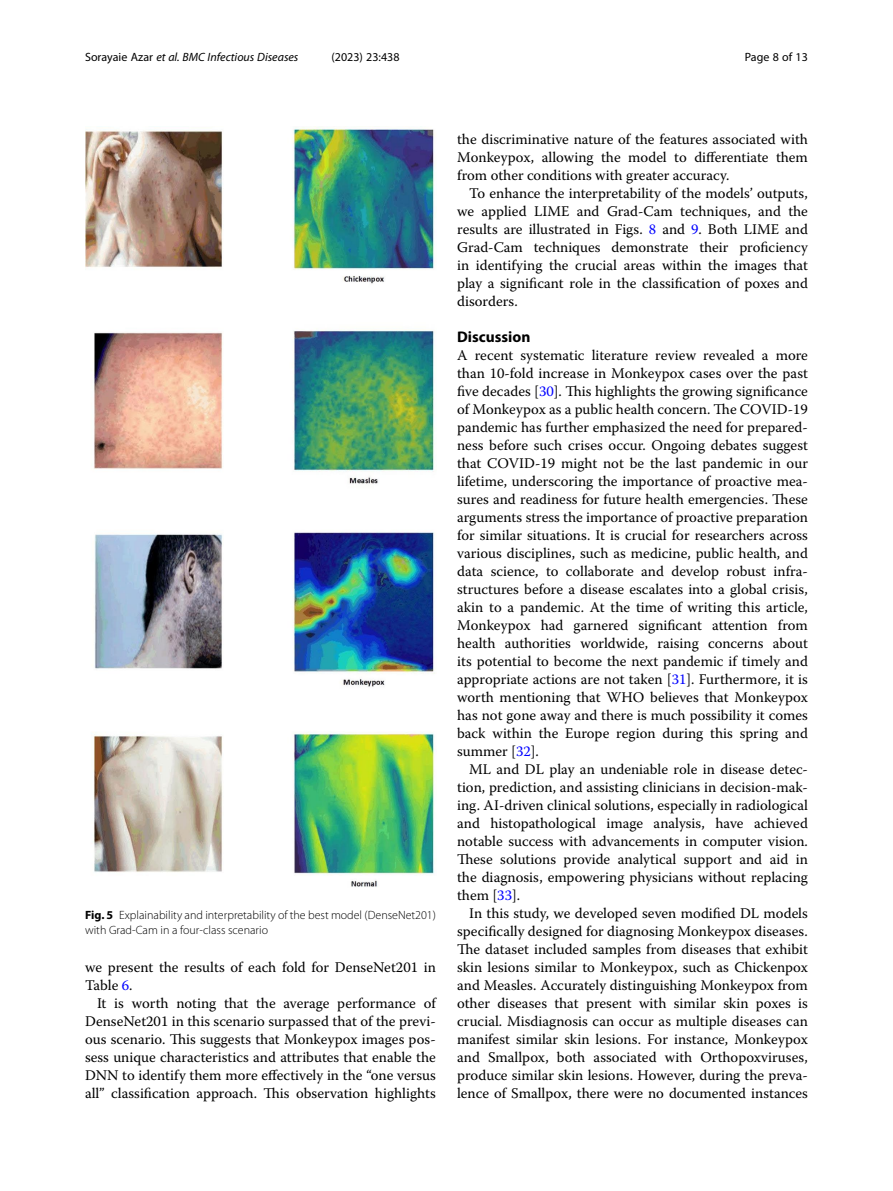
<style>
.page{position:relative;width:893px;height:1191px;background:#fff}
.page>*{position:absolute;margin:0;border:0;box-sizing:border-box;transform-origin:0 0}
.Head_1{font:700 15.45px "Myriad Pro";color:#000}
.Body_Text_Indent{font:14.7px/18px "Warnock Pro";color:#000;text-align:justify}
.Body_Text{font:14.7px/18px "Warnock Pro";color:#000}
.Figure_Caption{font:300 12px/15px "Myriad Pro";color:#000}
.t1{font:italic 12px "Myriad Pro";color:#000}
.t2{font:12px "Myriad Pro";color:#000}
.s1{font-style:normal}
.s2{font-weight:700}
.s3{color:#00f}
</style>
<div class="page">
<img style="left:85px;top:126px;width:351px;height:761px">
<p class="t1" style="left:85px;top:50px;width:215px"><span class="s1">Sorayaie Azar</span> et al. BMC Infectious Diseases</p>
<p class="t2" style="left:331px;top:50px;width:70px">(2023) 23:438</p>
<p class="t2" style="left:745px;top:50px;width:65px">Page 8 of 13</p>
<p class="Figure_Caption" style="left:85px;top:908px;width:352px"><span class="s2">Fig. 5</span> Explainability and interpretability of the best model (DenseNet201) with Grad-Cam in a four-class scenario</p>
<p class="Body_Text" style="left:85px;top:958px;width:352px">we present the results of each fold for DenseNet201 in<br>Table <span class="s3">6</span>.</p>
<p class="Body_Text_Indent" style="left:85px;top:994px;width:352px;text-indent:12px">It is worth noting that the average performance of DenseNet201 in this scenario surpassed that of the previ&shy;ous scenario. This suggests that Monkeypox images pos&shy;sess unique characteristics and attributes that enable the DNN to identify them more effectively in the “one versus all” classification approach. This observation highlights</p>
<p class="Body_Text_Indent" style="left:457px;top:130px;width:352px">the discriminative nature of the features associated with Monkeypox, allowing the model to differentiate them from other conditions with greater accuracy.</p>
<p class="Body_Text_Indent" style="left:457px;top:184px;width:352px;text-indent:12px">To enhance the interpretability of the models’ outputs, we applied LIME and Grad-Cam techniques, and the results are illustrated in Figs. <span class="s3">8</span> and <span class="s3">9</span>. Both LIME and Grad-Cam techniques demonstrate their proficiency in identifying the crucial areas within the images that play a significant role in the classification of poxes and disorders.</p>
<p class="Head_1" style="left:457px;top:327px;width:75px">Discussion</p>
<p class="Body_Text" style="left:457px;top:346px;width:352px;text-align:justify">A recent systematic literature review revealed a more than 10-fold increase in Monkeypox cases over the past five decades [<span class="s3">30</span>]. This highlights the growing significance of Monkeypox as a public health concern. The COVID-19 pandemic has further emphasized the need for prepared&shy;ness before such crises occur. Ongoing debates suggest that COVID-19 might not be the last pandemic in our lifetime, underscoring the importance of proactive mea&shy;sures and readiness for future health emergencies. These arguments stress the importance of proactive preparation for similar situations. It is crucial for researchers across various disciplines, such as medicine, public health, and data science, to collaborate and develop robust infra&shy;structures before a disease escalates into a global crisis, akin to a pandemic. At the time of writing this article, Monkeypox had garnered significant attention from health authorities worldwide, raising concerns about its potential to become the next pandemic if timely and appropriate actions are not taken [<span class="s3">31</span>]. Furthermore, it is worth mentioning that WHO believes that Monkeypox has not gone away and there is much possibility it comes back within the Europe region during this spring and summer [<span class="s3">32</span>].</p>
<p class="Body_Text_Indent" style="left:457px;top:760px;width:352px;text-indent:12px">ML and DL play an undeniable role in disease detec&shy;tion, prediction, and assisting clinicians in decision-mak&shy;ing. AI-driven clinical solutions, especially in radiological and histopathological image analysis, have achieved notable success with advancements in computer vision.<br>These solutions provide analytical support and aid in the diagnosis, empowering physicians without replacing them [<span class="s3">33</span>].</p>
<p class="Body_Text_Indent" style="left:457px;top:904px;width:352px;text-indent:12px">In this study, we developed seven modified DL models specifically designed for diagnosing Monkeypox diseases.<br>The dataset included samples from diseases that exhibit skin lesions similar to Monkeypox, such as Chickenpox and Measles. Accurately distinguishing Monkeypox from other diseases that present with similar skin poxes is crucial. Misdiagnosis can occur as multiple diseases can manifest similar skin lesions. For instance, Monkeypox and Smallpox, both associated with Orthopoxviruses, produce similar skin lesions. However, during the preva&shy;lence of Smallpox, there were no documented instances</p>
</div>
